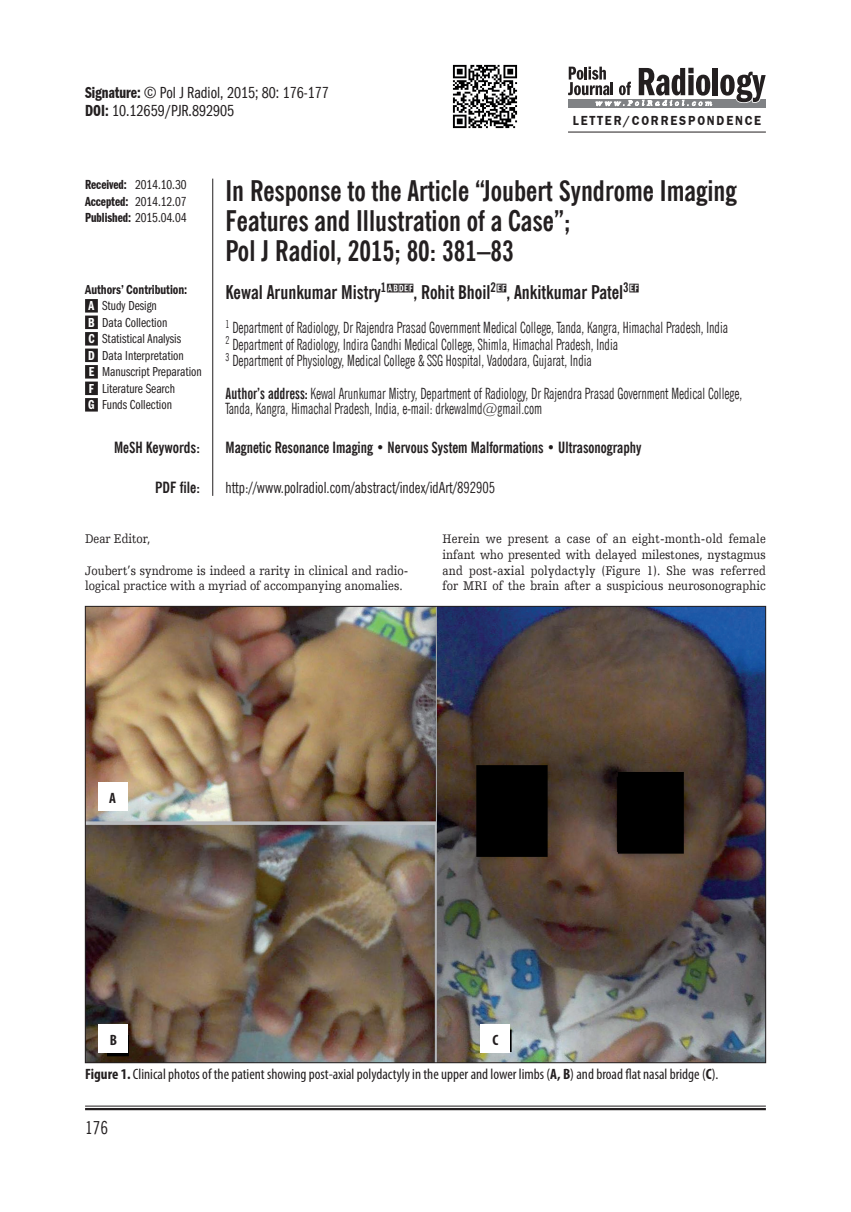
<style>
.page{position:relative;width:851px;height:1212px;background:#fff}
.page>*{position:absolute;margin:0;border:0;box-sizing:border-box;transform-origin:0 0}
.PJR_Tytul_glowny{font:700 28.35px/30px "News Goth Cn EU";color:#231f20;scale:.95 1}
.PJR_Autorzy{font:700 18.9px "News Goth Cn EU";color:#231f20;scale:.95 1}
.M1_pagina_left{font:18px "News Goth Cn EU";color:#231f20}
.t1{font:16.5px/18px "Franklin Got URWTCE Boo Com";color:#231f20}
.PJR_Afiliacja{font:15.6px "News Goth X Cn EU";color:#231f20;scale:.96 1}
.PJR_Authors_address{font:15.6px/15px "News Goth X Cn EU";color:#231f20;scale:.96 1}
.PJR_Keywords{font:700 15.45px "News Goth Cn EU";color:#231f20;scale:.92 1}
.PJR_Keywords-2{font:15.45px "News Goth Cn EU";color:#231f20}
.PJR_Keywords-3{font:700 15.45px "News Goth Cn EU";color:#231f20}
.PJR_Rycina_tytul{font:condensed 15px "Myriad Pro";color:#231f20}
.t2{font:700 condensed 15px "Myriad Pro";color:#231f20}
.t3{font:13.5px "Franklin Got Itc TOT Boo Com";color:#231f20}
.t4{font:13.5px/16.5px "Franklin Got URWTCE Boo Com";color:#231f20;text-align:justify}
.t5{font:13.5px "Franklin Got Itc TOT Dem Con";color:#231f20;scale:.9 1}
.t6{font:13.5px "Franklin Got URWTCE Dem";letter-spacing:.15em;color:#231f20;scale:.9 1}
.PJR_Body_ANG{font:13.2px/15.8px "Humst Slab 712 EU";color:#231f20;scale:.89 1}
.s1{font-family:"Franklin Got URWTCE Dem Com"}
.s2{font-family:"Franklin Got URWTCE Boo Con"}
.s3{font-family:"Franklin Got Itc TOT Dem Com";color:#fff}
.s4{font-family:"Contribute";font-weight:400}
.s5{font-weight:700}
</style>
<div class="page">
<div style="left:85px;top:299px;width:13px;height:14px;background:#231f20"></div>
<div style="left:85px;top:316px;width:13px;height:13px;background:#231f20"></div>
<div style="left:85px;top:332px;width:13px;height:14px;background:#231f20"></div>
<div style="left:85px;top:349px;width:13px;height:13px;background:#231f20"></div>
<div style="left:85px;top:365px;width:13px;height:14px;background:#231f20"></div>
<div style="left:85px;top:382px;width:13px;height:13px;background:#231f20"></div>
<div style="left:85px;top:398px;width:13px;height:14px;background:#231f20"></div>
<img style="left:452px;top:64px;width:66px;height:65px">
<img style="left:87px;top:608px;width:676px;height:453px">
<div style="left:98px;top:783px;width:29px;height:28px;background:#fff"></div>
<div style="left:99px;top:1025px;width:29px;height:28px;background:#fff"></div>
<div style="left:480px;top:1025px;width:30px;height:28px;background:#fff"></div>
<hr style="left:85px;top:1106px;width:680px;height:1px;background:#231f20">
<hr style="left:85px;top:1108px;width:680px;height:2px;background:#231f20">
<hr style="left:568px;top:132px;width:197px;height:1px;background:#231f20">
<div style="left:568px;top:99px;width:197px;height:8px;background:#808285"></div>
<div style="left:711px;top:67px;width:7px;height:29px;border:2px solid #fff"></div>
<svg style="left:568px;top:67px;width:144px;height:40px"></svg>
<div style="left:712px;top:68px;width:5px;height:27px;background:#231f20"></div>
<svg style="left:720px;top:71px;width:46px;height:36px"></svg>
<hr style="left:212px;top:179px;width:1px;height:317px;background:#231f20">
<p class="t1" style="left:85px;top:84px;width:245px"><span class="s1">Signature:</span> <span class="s2">©</span> Pol J Radiol, 2015; 80: 176-177<br><span class="s1">DOI:</span> 10.12659/PJR.892905</p>
<p class="t6" style="left:572px;top:113px;width:211px">LETTER/CORRESPONDENCE</p>
<p class="t4" style="left:85px;top:177px;width:103px"><span class="s1">Received:</span> 2014.10.30<br><span class="s1">Accepted:</span> 2014.12.07<br><span class="s1">Published:</span> 2015.04.04</p>
<p class="t5" style="left:85px;top:282px;width:115px">Authors’ Contribution:</p>
<p class="t3" style="left:89px;top:299px;width:70px"><span class="s3">A</span> Study Design</p>
<p class="t3" style="left:88px;top:315px;width:81px"><span class="s3">B</span> Data Collection</p>
<p class="t3" style="left:88px;top:332px;width:94px"><span class="s3">C</span> Statistical Analysis</p>
<p class="t3" style="left:88px;top:348px;width:97px"><span class="s3">D</span> Data Interpretation</p>
<p class="t3" style="left:89px;top:365px;width:114px"><span class="s3">E</span> Manuscript Preparation</p>
<p class="t3" style="left:89px;top:381px;width:88px"><span class="s3">F</span> Literature Search</p>
<p class="t3" style="left:88px;top:398px;width:85px"><span class="s3">G</span> Funds Collection</p>
<p class="PJR_Tytul_glowny" style="left:225px;top:176px;width:539px">In Response to the Article “Joubert Syndrome Imaging<br>Features and Illustration of a Case”;<br>Pol J Radiol, 2015; 80: 381–83</p>
<p class="PJR_Autorzy" style="left:225px;top:280px;width:436px">Kewal Arunkumar Mistry<sup>1</sup><span class="s4">ABDEF</span>, Rohit Bhoil<sup>2</sup><span class="s4">EF</span>, Ankitkumar Patel<sup>3</sup><span class="s4">EF</span></p>
<p class="PJR_Afiliacja" style="left:225px;top:318px;width:525px"><sup>1</sup> Department of Radiology, Dr Rajendra Prasad Government Medical College, Tanda, Kangra, Himachal Pradesh, India</p>
<p class="PJR_Afiliacja" style="left:225px;top:335px;width:410px"><sup>2</sup> Department of Radiology, Indira Gandhi Medical College, Shimla, Himachal Pradesh, India</p>
<p class="PJR_Afiliacja" style="left:225px;top:351px;width:383px"><sup>3</sup> Department of Physiology, Medical College &amp; SSG Hospital, Vadodara, Gujarat, India</p>
<p class="PJR_Authors_address" style="left:225px;top:386px;width:539px"><span class="s5">Author’s address:</span> Kewal Arunkumar Mistry, Department of Radiology, Dr Rajendra Prasad Government Medical College,<br>Tanda, Kangra, Himachal Pradesh, India, e-mail: drkewalmd@gmail.com</p>
<p class="PJR_Keywords" style="left:114px;top:438px;width:95px">MeSH Keywords:</p>
<p class="PJR_Keywords" style="left:225px;top:438px;width:453px">Magnetic Resonance Imaging • Nervous System Malformations • Ultrasonography</p>
<p class="PJR_Keywords-3" style="left:155px;top:477px;width:46px">PDF file:</p>
<p class="PJR_Keywords-2" style="left:225px;top:478px;width:271px">http://www.polradiol.com/abstract/index/idArt/892905</p>
<p class="PJR_Body_ANG" style="left:85px;top:531px;width:75px">Dear Editor,</p>
<p class="PJR_Body_ANG" style="left:85px;top:562px;width:365px">Joubert’s syndrome is indeed a rarity in clinical and radio&shy;logical practice with a myriad of accompanying anomalies.</p>
<p class="PJR_Body_ANG" style="left:442px;top:531px;width:365px;text-align:justify">Herein we present a case of an eight-month-old female infant who presented with delayed milestones, nystagmus and post-axial polydactyly (Figure 1). She was referred for MRI of the brain after a suspicious neurosonographic</p>
<p class="t2" style="left:109px;top:788px;width:8px">A</p>
<p class="t2" style="left:110px;top:1030px;width:9px">B</p>
<p class="t2" style="left:492px;top:1030px;width:7px">C</p>
<p class="PJR_Rycina_tytul" style="left:85px;top:1065px;width:634px"><span class="s5">Figure 1.</span> Clinical photos of the patient showing post-axial polydactyly in the upper and lower limbs (<span class="s5">A, B</span>) and broad flat nasal bridge (<span class="s5">C</span>).</p>
<p class="M1_pagina_left" style="left:85px;top:1116px;width:24px">176</p>
</div>
